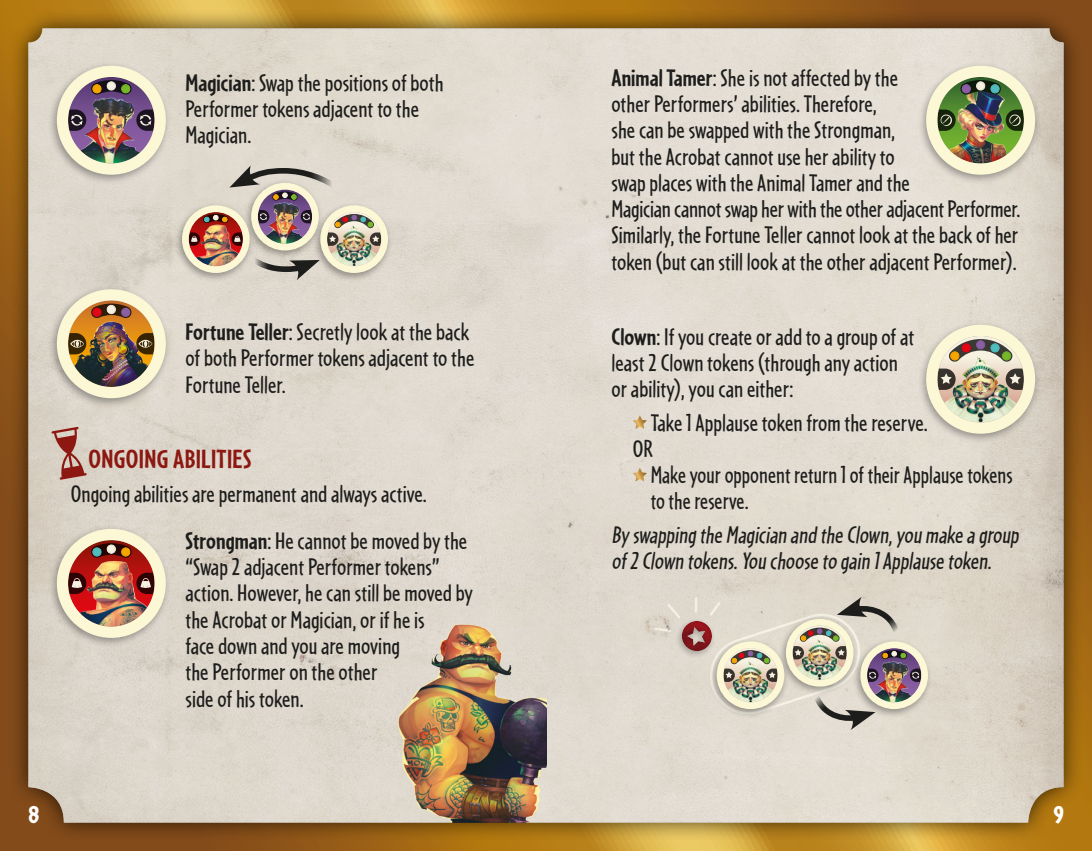
<style>
.page{position:relative;width:1092px;height:851px;background:#fff}
.page>*{position:absolute;margin:0;border:0;box-sizing:border-box;transform-origin:0 0}
.t1{font:700 27.5px "Cafeteria";letter-spacing:.01em;color:#8c1811}
.t2{font:25px/26.2px "Cafeteria";color:#1d1d1b}
.t3{font:25px/26.2px "Cafeteria";color:#1d1d1b;scale:.96 1}
.t4{font:900 25px "Cafeteria";color:#fff}
.s1{font-weight:700}
</style>
<div class="page">
<div style="left:0;top:0;width:1091px;height:850px;background:#1d1d1b;opacity:.75"></div>
<p class="t2" style="left:185px;top:69px;width:259px"><span class="s1">Magician</span>: Swap the positions of both<br>Performer tokens adjacent to the<br>Magician.</p>
<p class="t2" style="left:185px;top:318px;width:290px"><span class="s1">Fortune Teller</span>: Secretly look at the back of both Performer tokens adjacent to the<br>Fortune Teller.</p>
<p class="t1" style="left:89px;top:442px;width:165px">ONGOING ABILITIES</p>
<p class="t2" style="left:71px;top:479px;width:357px">Ongoing abilities are permanent and always active.</p>
<p class="t2" style="left:185px;top:526px;width:289px"><span class="s1">Strongman</span>: He cannot be moved by the “Swap 2 adjacent Performer tokens” action. However, he can still be moved by the Acrobat or Magician, or if he is<br>face down and you are moving<br>the Performer on the other<br>side of his token.</p>
<p class="t2" style="left:611px;top:64px;width:410px"><span class="s1">Animal Tamer</span>: She is not affected by the<br>other Performers’ abilities. Therefore,<br>she can be swapped with the Strongman,<br>but the Acrobat cannot use her ability to<br>swap places with the Animal Tamer and the<br>Magician cannot swap her with the other adjacent Performer.<br>Similarly, the Fortune Teller cannot look at the back of her token (but can still look at the other adjacent Performer).</p>
<p class="t2" style="left:611px;top:322px;width:304px"><span class="s1">Clown</span>: If you create or add to a group of at least 2 Clown tokens (through any action or ability), you can either:</p>
<p class="t2" style="left:632px;top:408px;width:296px;text-indent:18px">Take 1 Applause token from the reserve.<br>OR</p>
<p class="t3" style="left:650px;top:461px;width:378px">Make your opponent return 1 of their Applause tokens to the reserve.</p>
<p class="t2" style="left:611px;top:520px;width:413px">By swapping the Magician and the Clown,you make a group of2 Clown tokens.You choose to gain 1Applause token.</p>
<p class="t4" style="left:28px;top:798px;width:12px">8</p>
<p class="t4" style="left:1053px;top:798px;width:11px">9</p>
</div>
